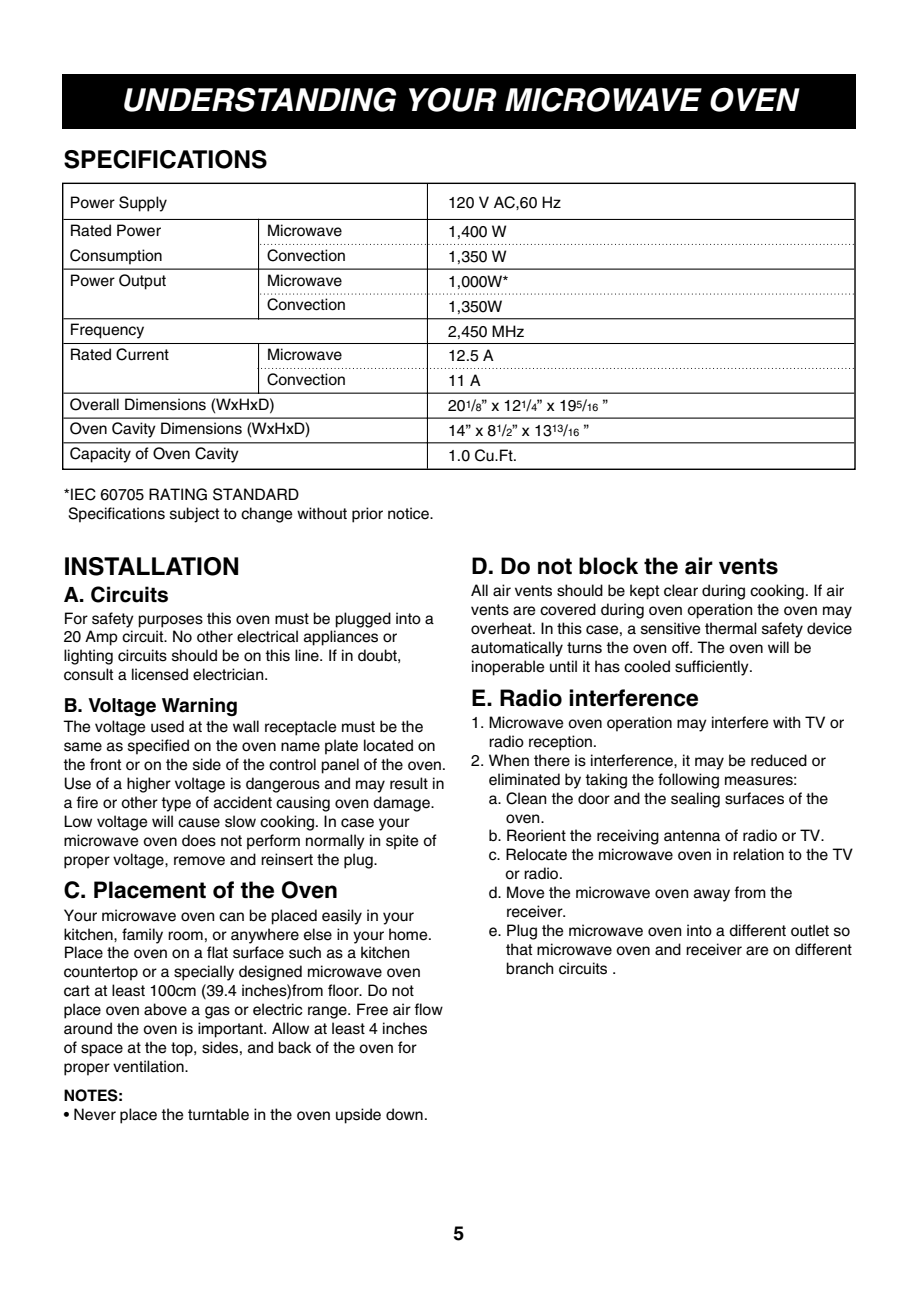
<style>
.page{position:relative;width:917px;height:1290px;background:#fff}
.page>*{position:absolute;margin:0;border:0;box-sizing:border-box;transform-origin:0 0}
.t1{font:italic 700 31.5px "Helvetica";color:#fff}
.t2{font:700 24.5px "Helvetica";color:#000}
.t3{font:700 22.75px "Helvetica";color:#000}
.t4{font:700 21px "Helvetica";color:#000}
.t5{font:700 19.25px "Helvetica";color:#000}
.t6{font:15.75px/18.9px "Helvetica";color:#000}
.t7{font:700 15.75px "Helvetica";color:#000}
.s1{font-size:10.5px}
</style>
<div class="page">
<div style="left:62px;top:74px;width:794px;height:55px;background:#000"></div>
<hr style="left:63px;top:219px;width:791px;height:1px;background:#000">
<svg style="left:259px;top:244px;width:594px;height:1px"></svg>
<hr style="left:63px;top:269px;width:791px;height:1px;background:#000">
<svg style="left:259px;top:293px;width:594px;height:2px"></svg>
<hr style="left:63px;top:318px;width:791px;height:1px;background:#000">
<hr style="left:63px;top:343px;width:791px;height:1px;background:#000">
<svg style="left:259px;top:368px;width:594px;height:1px"></svg>
<hr style="left:63px;top:393px;width:791px;height:1px;background:#000">
<hr style="left:63px;top:417px;width:791px;height:2px;background:#000">
<hr style="left:63px;top:442px;width:791px;height:1px;background:#000">
<hr style="left:427px;top:184px;width:1px;height:285px;background:#000">
<hr style="left:258px;top:219px;width:1px;height:101px;background:#000">
<hr style="left:258px;top:344px;width:1px;height:50px;background:#000">
<h1 class="t1" style="left:121px;top:88px;width:678px">UNDERSTANDING YOUR MICROWAVE OVEN</h1>
<h2 class="t2" style="left:64px;top:151px;width:205px">SPECIFICATIONS</h2>
<p class="t6" style="left:70px;top:194px;width:99px">Power Supply</p>
<p class="t6" style="left:448px;top:194px;width:114px">120 V AC,60 Hz</p>
<p class="t6" style="left:70px;top:222px;width:93px">Rated Power</p>
<p class="t6" style="left:267px;top:222px;width:77px">Microwave</p>
<p class="t6" style="left:70px;top:247px;width:94px">Consumption</p>
<p class="t6" style="left:267px;top:247px;width:80px">Convection</p>
<p class="t6" style="left:70px;top:272px;width:98px">Power Output</p>
<p class="t6" style="left:267px;top:269px;width:80px;line-height:24.8px">Microwave<br>Convection</p>
<p class="t6" style="left:70px;top:319px;width:100px;line-height:24.8px">Frequency<br>Rated Current</p>
<p class="t6" style="left:448px;top:221px;width:161px;line-height:24.8px">1,400 W<br>1,350 W<br>1,000W*<br>1,350W<br>2,450 MHz<br>12.5 A<br>11 A<br>20<sup>1</sup>/<span class="s1">8</span>” x 12<sup>1</sup>/<span class="s1">4</span>” x 19<sup>5</sup>/<span class="s1">16</span> ”<br>14” x 8<sup>1</sup>/<span class="s1">2</span>” x 13<sup>13</sup>/<span class="s1">16</span> ”<br>1.0 Cu.Ft.</p>
<p class="t6" style="left:267px;top:347px;width:77px">Microwave</p>
<p class="t6" style="left:267px;top:371px;width:80px">Convection</p>
<p class="t6" style="left:70px;top:396px;width:206px">Overall Dimensions (WxHxD)</p>
<p class="t6" style="left:70px;top:421px;width:242px">Oven Cavity Dimensions (WxHxD)</p>
<p class="t6" style="left:70px;top:446px;width:170px">Capacity of Oven Cavity</p>
<p class="t6" style="left:64px;top:487px;width:372px">*IEC 60705 RATING STANDARD<br>Specifications subject to change without prior notice.</p>
<h2 class="t2" style="left:64px;top:558px;width:178px">INSTALLATION</h2>
<h3 class="t4" style="left:64px;top:587px;width:106px">A. Circuits</h3>
<p class="t6" style="left:64px;top:610px;width:372px">For safety purposes this oven must be plugged into a 20 Amp circuit. No other electrical appliances or lighting circuits should be on this line. If in doubt, consult a licensed electrician.</p>
<p class="t5" style="left:64px;top:698px;width:176px">B. Voltage Warning</p>
<p class="t6" style="left:64px;top:719px;width:384px">The voltage used at the wall receptacle must be the same as specified on the oven name plate located on the front or on the side of the control panel of the oven.<br>Use of a higher voltage is dangerous and may result in a fire or other type of accident causing oven damage.<br>Low voltage will cause slow cooking. In case your microwave oven does not perform normally in spite of proper voltage, remove and reinsert the plug.</p>
<h3 class="t3" style="left:64px;top:882px;width:276px">C. Placement of the Oven</h3>
<p class="t6" style="left:64px;top:907px;width:380px">Your microwave oven can be placed easily in your kitchen, family room, or anywhere else in your home.<br>Place the oven on a flat surface such as a kitchen countertop or a specially designed microwave oven cart at least 100cm (39.4 inches)from floor. Do not place oven above a gas or electric range. Free air flow around the oven is important. Allow at least 4 inches of space at the top, sides, and back of the oven for proper ventilation.</p>
<p class="t7" style="left:64px;top:1089px;width:61px">NOTES:</p>
<p class="t6" style="left:64px;top:1106px;width:366px">• Never place the turntable in the oven upside down.</p>
<h3 class="t3" style="left:471px;top:558px;width:309px">D. Do not block the air vents</h3>
<p class="t6" style="left:471px;top:583px;width:383px">All air vents should be kept clear during cooking. If air vents are covered during oven operation the oven may overheat. In this case, a sensitive thermal safety device automatically turns the oven off. The oven will be inoperable until it has cooled sufficiently.</p>
<h3 class="t3" style="left:471px;top:689px;width:229px">E. Radio interference</h3>
<p class="t6" style="left:489px;top:714px;width:357px;text-indent:-17px">1. Microwave oven operation may interfere with TV or radio reception.</p>
<p class="t6" style="left:471px;top:752px;width:356px">2. When there is interference, it may be reduced or</p>
<p class="t6" style="left:489px;top:771px;width:310px">eliminated by taking the following measures:</p>
<p class="t6" style="left:489px;top:790px;width:341px">a. Clean the door and the sealing surfaces of the</p>
<p class="t6" style="left:506px;top:809px;width:40px">oven.</p>
<p class="t6" style="left:489px;top:828px;width:338px">b. Reorient the receiving antenna of radio or TV.</p>
<p class="t6" style="left:489px;top:847px;width:366px">c. Relocate the microwave oven in relation to the TV</p>
<p class="t6" style="left:505px;top:866px;width:59px">or radio.</p>
<p class="t6" style="left:489px;top:884px;width:305px">d. Move the microwave oven away from the</p>
<p class="t6" style="left:506px;top:903px;width:62px">receiver.</p>
<p class="t6" style="left:489px;top:922px;width:363px">e. Plug the microwave oven into a different outlet so</p>
<p class="t6" style="left:506px;top:941px;width:347px">that microwave oven and receiver are on different</p>
<p class="t6" style="left:506px;top:960px;width:112px">branch circuits .</p>
<p class="t5" style="left:454px;top:1225px;width:12px">5</p>
</div>
